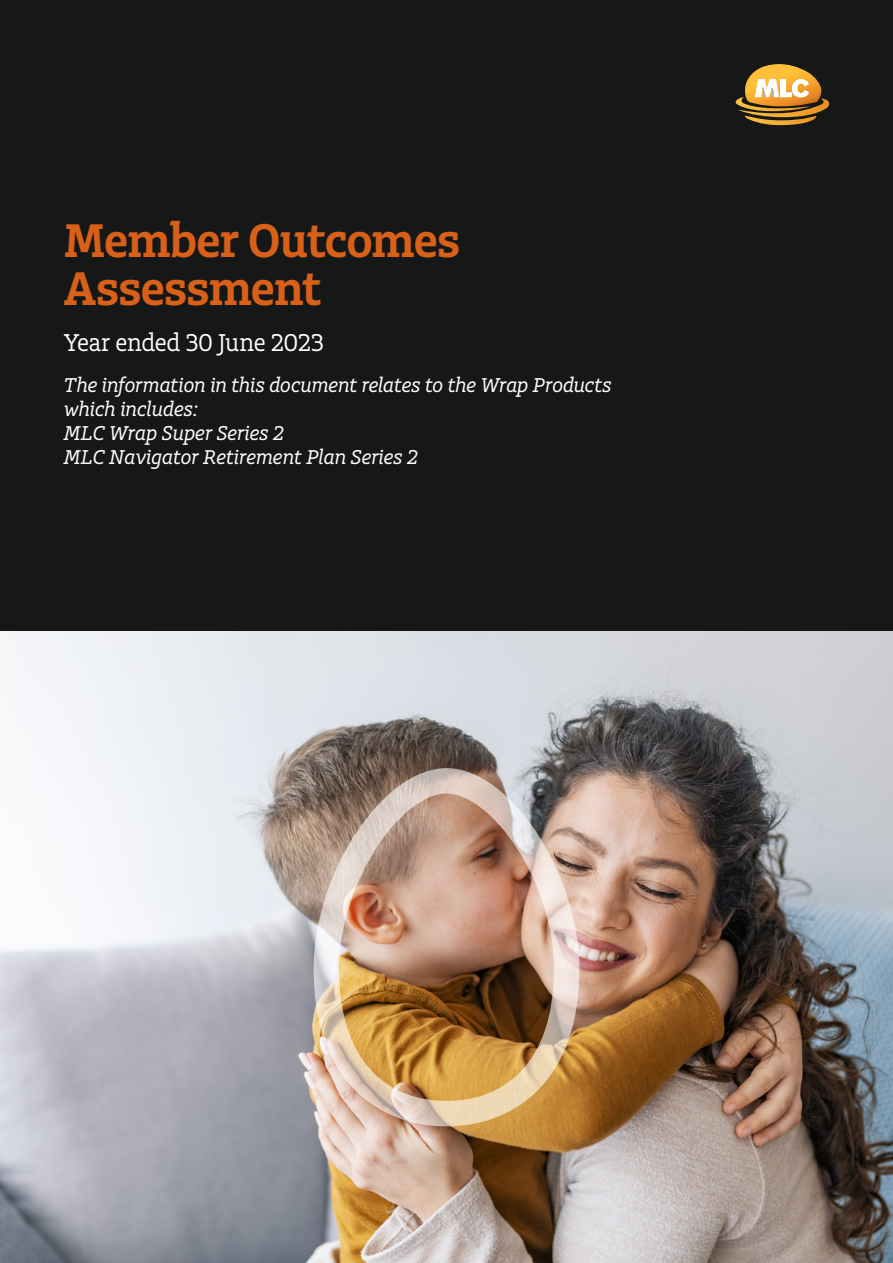
<style>
.page{position:relative;width:893px;height:1263px;background:#fff}
.page>*{position:absolute;margin:0;border:0;box-sizing:border-box;transform-origin:0 0}
.t1{font:49.5px/48px "Charlie Std Sm Bld";letter-spacing:-.02em;color:#d86018}
.t2{font:25.5px "Charlie Std";letter-spacing:-.015em;color:#fff}
.t3{font:italic 21px/24px "Charlie Std";color:#fff}
</style>
<div class="page">
<div style="left:0;top:0;width:893px;height:631px;background:#161818"></div>
<img style="left:0;top:631px;width:893px;height:632px">
<img style="left:314px;top:768px;width:265px;height:358px">
<svg style="left:736px;top:64px;width:93px;height:61px"></svg>
<h1 class="t1" style="left:64px;top:216px;width:398px">Member Outcomes<br>Assessment</h1>
<p class="t2" style="left:64px;top:327px;width:262px">Year ended 30 June 2023</p>
<p class="t3" style="left:64px;top:373px;width:549px">The information in this document relates to the Wrap Products which includes:<br>MLC Wrap Super Series 2<br>MLC Navigator Retirement Plan Series 2</p>
</div>
